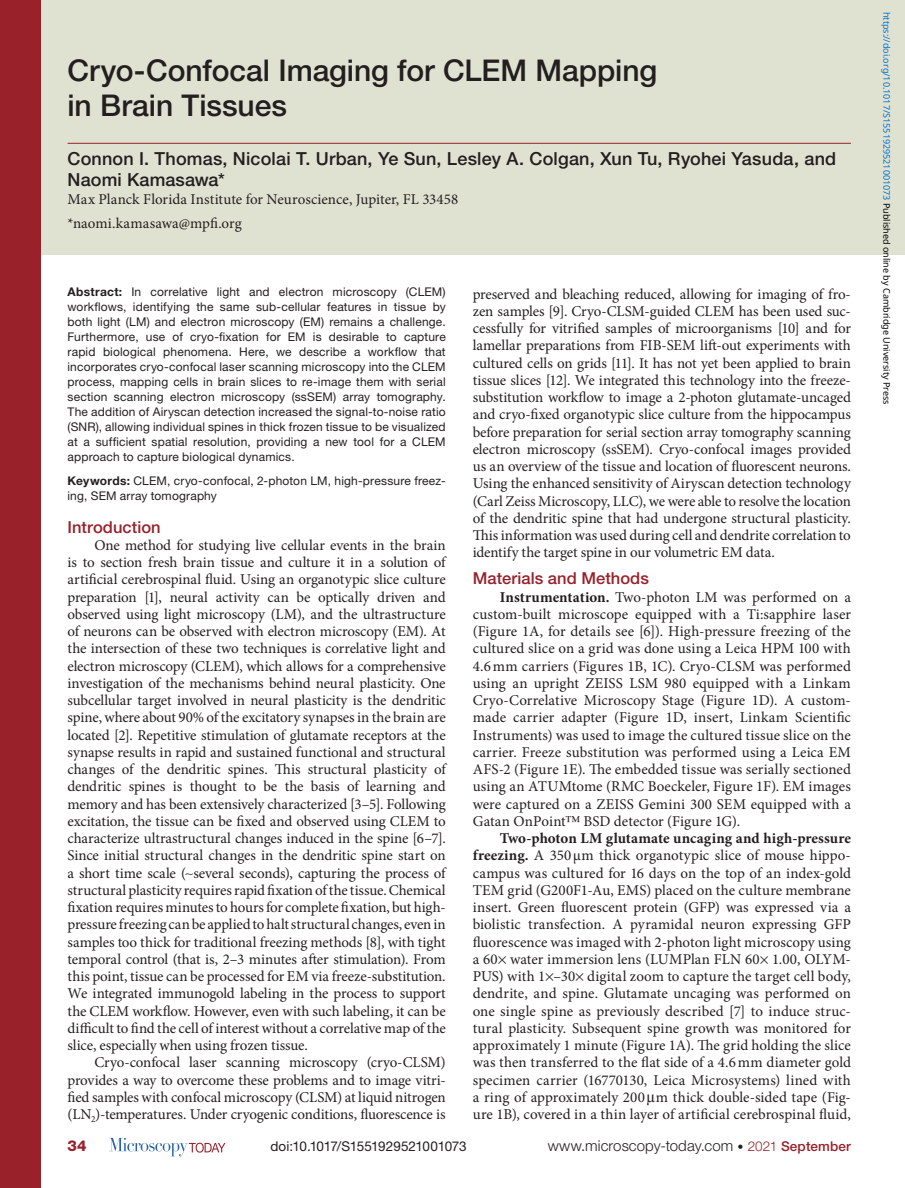
<style>
.page{position:relative;width:905px;height:1188px;background:#fff}
.page>*{position:absolute;margin:0;border:0;box-sizing:border-box;transform-origin:0 0}
.t1{font:500 30px/34.5px "Helvetica Neue LT Std";letter-spacing:-.005em;color:#231f20}
.t2{font:500 18px/21px "Helvetica Neue LT Std";letter-spacing:.01em;color:#231f20}
.t3{font:500 16.5px "Helvetica Neue LT Std";letter-spacing:.005em;color:#98212a}
.t4{font:15px/17.2px "Minion Pro";letter-spacing:-.005em;color:#231f20;text-align:justify}
.t5{font:300 15px "Helvetica Neue LT Std";letter-spacing:.005em;color:#231f20}
.t6{font:800 15px "Helvetica Neue LT Std";color:#98212a}
.t7{font:13.5px "Helvetica Neue LT Std";letter-spacing:-.02em;color:#231f20}
.t8{font:12px/15px "Helvetica Neue LT Std";letter-spacing:.015em;color:#231f20;text-align:justify}
.t9{font:9px "Noto Sans";color:#0172cf}
.s1{font-weight:700}
.s2{font-family:"STIX General"}
.s3{font-size:12px}
.s4{font-size:13.5px;color:#98212a}
.s5{font-weight:500;font-size:13.5px;color:#98212a}
.s6{color:#000}
</style>
<div class="page">
<svg style="left:109px;top:1138px;width:116px;height:18px"></svg>
<div style="left:0;top:0;width:904px;height:255px;background:#e0e2d1"></div>
<hr style="left:68px;top:143px;width:782px;height:1px;background:#98212a">
<div style="left:0;top:0;width:40px;height:1188px;background:#98212a"></div>
<h1 class="t1" style="left:68px;top:53px;width:591px">Cryo-Confocal Imaging for CLEM Mapping in Brain Tissues</h1>
<p class="t2" style="left:68px;top:148px;width:770px">Connon I. Thomas, Nicolai T. Urban, Ye Sun, Lesley A. Colgan, Xun Tu, Ryohei Yasuda, and<br>Naomi Kamasawa*</p>
<p class="t4" style="left:68px;top:187px;width:392px;line-height:24px">Max Planck Florida Institute for Neuroscience, Jupiter, FL 33458 *naomi.kamasawa@mpfi.org</p>
<p class="t8" style="left:68px;top:284px;width:380px"><span class="s1">Abstract:</span> In correlative light and electron microscopy (CLEM) workflows, identifying the same sub-cellular features in tissue by both light (LM) and electron microscopy (EM) remains a challenge.<br>Furthermore, use of cryo-fixation for EM is desirable to capture rapid biological phenomena. Here, we describe a workflow that incorporates cryo-confocal laser scanning microscopy into the CLEM process, mapping cells in brain slices to re-image them with serial section scanning electron microscopy (ssSEM) array tomography.<br>The addition of Airyscan detection increased the signal-to-noise ratio (SNR), allowing individual spines in thick frozen tissue to be visualized at a sufficient spatial resolution, providing a new tool for a CLEM approach to capture biological dynamics.</p>
<p class="t8" style="left:68px;top:473px;width:379px"><span class="s1">Keywords:</span> CLEM, cryo-confocal, 2-photon LM, high-pressure freez&shy;ing, SEM array tomography</p>
<p class="t3" style="left:68px;top:517px;width:95px">Introduction</p>
<p class="t4" style="left:68px;top:537px;width:380px;text-indent:27px">One method for studying live cellular events in the brain is to section fresh brain tissue and culture it in a solution of artificial cerebrospinal fluid. Using an organotypic slice culture preparation [1], neural activity can be optically driven and observed using light microscopy (LM), and the ultrastructure of neurons can be observed with electron microscopy (EM). At the intersection of these two techniques is correlative light and electron microscopy (CLEM), which allows for a comprehensive investigation of the mechanisms behind neural plasticity. One subcellular target involved in neural plasticity is the dendritic spine, where about 90% of the excitatory synapses in the brain are located [2]. Repetitive stimulation of glutamate receptors at the synapse results in rapid and sustained functional and structural changes of the dendritic spines. This structural plasticity of dendritic spines is thought to be the basis of learning and memory and has been extensively characterized [3–5]. Following excitation, the tissue can be fixed and observed using CLEM to characterize ultrastructural changes induced in the spine [6–7].<br>Since initial structural changes in the dendritic spine start on a short time scale (∼several seconds), capturing the process of structural plasticity requires rapid fixation of the tissue. Chemical fixation requires minutes to hours for complete fixation, but high&shy;pressure freezing can be applied to halt structural changes, even in samples too thick for traditional freezing methods [8], with tight temporal control (that is, 2–3 minutes after stimulation). From this point, tissue can be processed for EM via freeze-substitution.<br>We integrated immunogold labeling in the process to support the CLEM workflow. However, even with such labeling, it can be difficult to find the cell of interest without a correlative map of the slice, especially when using frozen tissue.</p>
<p class="t4" style="left:68px;top:1054px;width:380px;text-indent:27px">Cryo-confocal laser scanning microscopy (cryo-CLSM) provides a way to overcome these problems and to image vitri&shy;fied samples with confocal microscopy (CLSM) at liquid nitrogen (LN<sub>2</sub>)-temperatures. Under cryogenic conditions, fluorescence is</p>
<p class="t4" style="left:473px;top:285px;width:380px">preserved and bleaching reduced, allowing for imaging of fro&shy;zen samples [9]. Cryo-CLSM-guided CLEM has been used suc&shy;cessfully for vitrified samples of microorganisms [10] and for lamellar preparations from FIB-SEM lift-out experiments with cultured cells on grids [11]. It has not yet been applied to brain tissue slices [12]. We integrated this technology into the freeze&shy;substitution workflow to image a 2-photon glutamate-uncaged and cryo-fixed organotypic slice culture from the hippocampus before preparation for serial section array tomography scanning electron microscopy (ssSEM). Cryo-confocal images provided us an overview of the tissue and location of fluorescent neurons.<br>Using the enhanced sensitivity of Airyscan detection technology (Carl Zeiss Microscopy, LLC), we were able to resolve the location of the dendritic spine that had undergone structural plasticity.<br>This information was used during cell and dendrite correlation to identify the target spine in our volumetric EM data.</p>
<p class="t3" style="left:472px;top:569px;width:178px">Materials and Methods</p>
<p class="t4" style="left:472px;top:588px;width:380px;text-indent:27px"><span class="s1">Instrumentation.</span> Two-photon LM was performed on a custom-built microscope equipped with a Ti:sapphire laser (Figure 1A, for details see [6]). High-pressure freezing of the cultured slice on a grid was done using a Leica HPM 100 with 4.6mm carriers (Figures 1B, 1C). Cryo-CLSM was performed using an upright ZEISS LSM 980 equipped with a Linkam Cryo-Correlative Microscopy Stage (Figure 1D). A custom&shy;made carrier adapter (Figure 1D, insert, Linkam Scientific Instruments) was used to image the cultured tissue slice on the carrier. Freeze substitution was performed using a Leica EM AFS-2 (Figure 1E). The embedded tissue was serially sectioned using an ATUMtome (RMC Boeckeler, Figure 1F). EM images were captured on a ZEISS Gemini 300 SEM equipped with a Gatan OnPoint<span class="s2">™</span> BSD detector (Figure 1G).</p>
<p class="t4" style="left:472px;top:830px;width:380px;text-indent:27px"><span class="s1">Two-photon LM glutamate uncaging and high-pressure freezing.</span> A 350μm thick organotypic slice of mouse hippo&shy;campus was cultured for 16 days on the top of an index-gold TEM grid (G200F1-Au, EMS) placed on the culture membrane insert. Green fluorescent protein (GFP) was expressed via a biolistic transfection. A pyramidal neuron expressing GFP fluorescence was imaged with 2-photon light microscopy using a 60 water immersion lens (LUMPlan FLN 60 1.00, OLYM-PUS) with 1 –30 digital zoom to capture the target cell body, dendrite, and spine. Glutamate uncaging was performed on one single spine as previously described [7] to induce struc&shy;tural plasticity. Subsequent spine growth was monitored for approximately 1 minute (Figure 1A). The grid holding the slice was then transferred to the flat side of a 4.6mm diameter gold specimen carrier (16770130, Leica Microsystems) lined with a ring of approximately 200 m thick double-sided tape (Fig&shy;ure 1B), covered in a thin layer of artificial cerebrospinal fluid,</p>
<p class="t6" style="left:68px;top:1137px;width:21px">34</p>
<p class="t7" style="left:270px;top:1138px;width:198px">doi:10.1017/S1551929521001073</p>
<p class="t5" style="left:547px;top:1137px;width:305px">www.microscopy-today.com <span class="s3">•</span> <span class="s4">2021</span> <span class="s5">September</span></p>
<p class="t9" style="left:893px;top:12px;width:394px;rotate:90deg">https://doi.org/10.1017/S1551929521001073 <span class="s6">Published online by Cambridge University Press</span></p>
</div>
